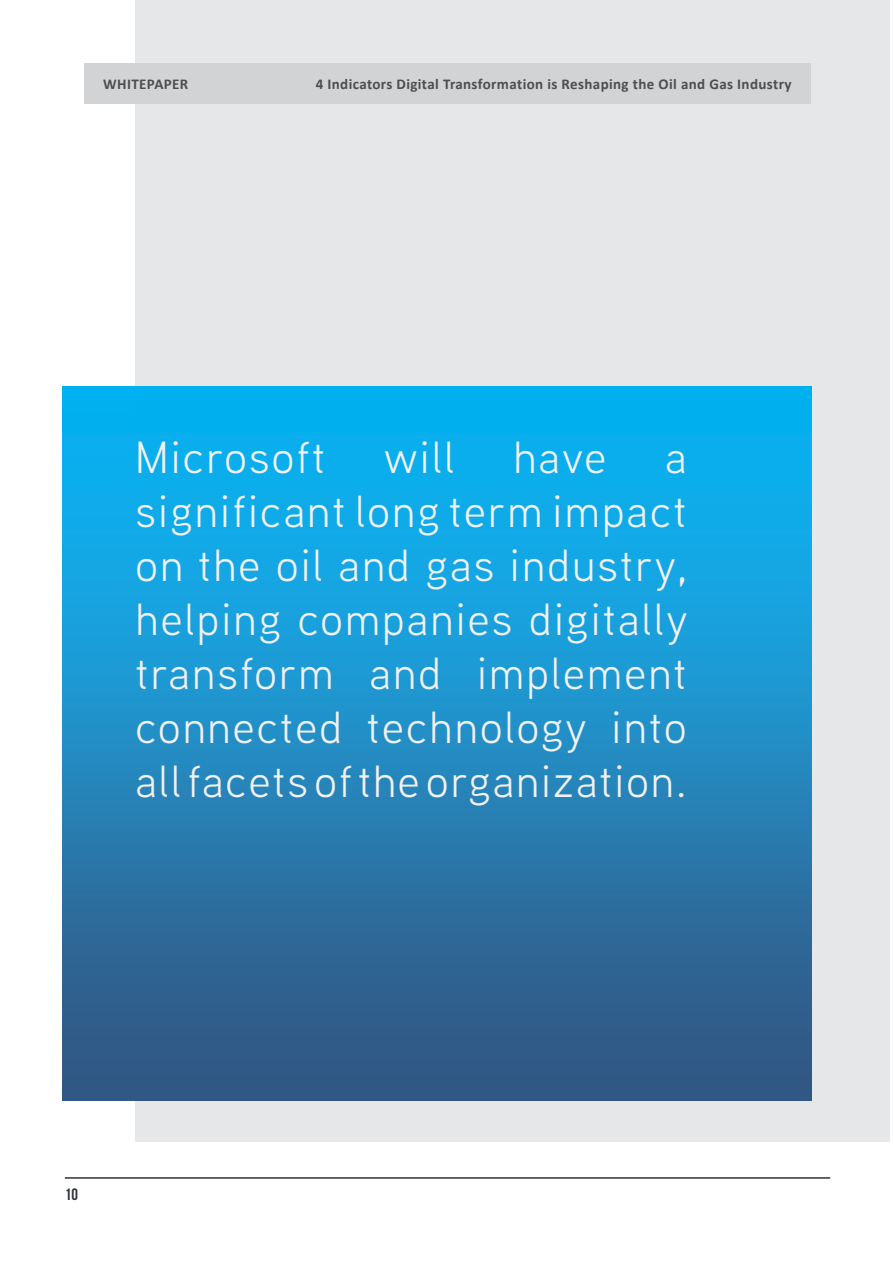
<style>
.page{position:relative;width:893px;height:1263px;background:#fff}
.page>*{position:absolute;margin:0;border:0;box-sizing:border-box;transform-origin:0 0}
.t1{font:45px/54px "Aaux Next";letter-spacing:.05em;color:#f1f1f2;text-align:justify}
.t2{font:16.5px "Bebas Neue";color:#2e333c}
.t3{font:700 15px "Calibri";letter-spacing:.025em;color:#4f4e4e}
</style>
<div class="page">
<div style="left:136px;top:0;width:754px;height:1141px;background:#e6e7e8"></div>
<img style="left:63px;top:386px;width:748px;height:714px">
<div style="left:84px;top:64px;width:726px;height:40px;background:#d1d3d4"></div>
<hr style="left:65px;top:1177px;width:765px;height:2px;background:#2e333c">
<p class="t3" style="left:103px;top:73px;width:86px">WHITEPAPER</p>
<p class="t3" style="left:316px;top:73px;width:477px">4 Indicators Digital Transformation is Reshaping the Oil and Gas Industry</p>
<p class="t1" style="left:136px;top:428px;width:191px">Microsoft</p>
<p class="t1" style="left:384px;top:428px;width:72px">will</p>
<p class="t1" style="left:513px;top:428px;width:94px">have</p>
<p class="t1" style="left:136px;top:428px;width:553px;text-indent:530px">a significant long term impact on the oil and gas industry, helping companies digitally transform and implement connected technology into all facets of the organization.</p>
<p class="t2" style="left:65px;top:1185px;width:15px">10</p>
</div>
